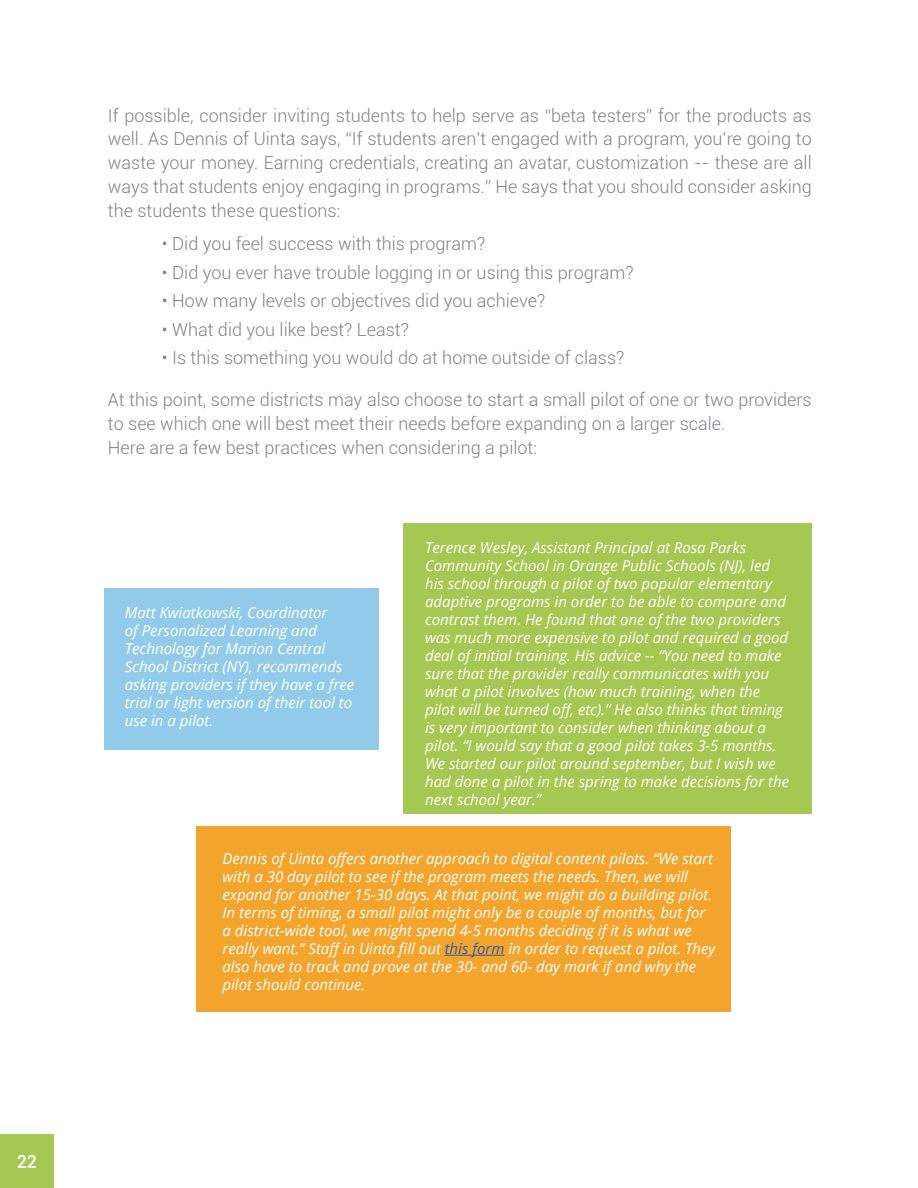
<style>
.page{position:relative;width:918px;height:1188px;background:#fff}
.page>*{position:absolute;margin:0;border:0;box-sizing:border-box;transform-origin:0 0}
.t1{font:300 18px/24px "Roboto";color:#808285;text-align:justify}
.t2{font:500 18px "Roboto";color:#fff}
.t3{font:italic 15px/18px "Open Sans";color:#fff}
.s1{color:#325caa}
</style>
<div class="page">
<div style="left:0;top:1134px;width:54px;height:54px;background:#a4c852"></div>
<div style="left:104px;top:589px;width:275px;height:161px;background:#92cbe9"></div>
<div style="left:404px;top:524px;width:408px;height:290px;background:#a4c852"></div>
<div style="left:196px;top:826px;width:535px;height:186px;background:#f3a42d"></div>
<hr style="left:445px;top:955px;width:60px;height:1px;background:#325caa">
<p class="t2" style="left:17px;top:1149px;width:22px">22</p>
<p class="t1" style="left:108px;top:103px;width:705px">If possible, consider inviting students to help serve as “beta testers” for the products as well. As Dennis of Uinta says, “If students aren’t engaged with a program, you’re going to waste your money. Earning credentials, creating an avatar, customization -- these are all ways that students enjoy engaging in programs.” He says that you should consider asking the students these questions:</p>
<p class="t1" style="left:162px;top:231px;width:325px">• Did you feel success with this program?</p>
<p class="t1" style="left:162px;top:260px;width:473px">• Did you ever have trouble logging in or using this program?</p>
<p class="t1" style="left:162px;top:288px;width:385px">• How many levels or objectives did you achieve?</p>
<p class="t1" style="left:162px;top:317px;width:248px">• What did you like best? Least?</p>
<p class="t1" style="left:162px;top:345px;width:464px">• Is this something you would do at home outside of class?</p>
<p class="t1" style="left:108px;top:387px;width:705px;text-align:left">At this point, some districts may also choose to start a small pilot of one or two providers to see which one will best meet their needs before expanding on a larger scale.<br>Here are a few best practices when considering a pilot:</p>
<p class="t3" style="left:125px;top:603px;width:231px">Matt Kwiatkowski, Coordinator<br>of Personalized Learning and<br>Technology for Marion Central<br>School District (NY), recommends asking providers if they have a free trial or light version of their tool to use in a pilot.</p>
<p class="t3" style="left:425px;top:538px;width:366px">Terence Wesley, Assistant Principal at Rosa Parks Community School in Orange Public Schools (NJ), led his school through a pilot of two popular elementary adaptive programs in order to be able to compare and contrast them. He found that one of the two providers was much more expensive to pilot and required a good deal of initial training. His advice -- “You need to make sure that the provider really communicates with you what a pilot involves (how much training, when the pilot will be turned off, etc).” He also thinks that timing is very important to consider when thinking about a pilot. “I would say that a good pilot takes 3-5 months.<br>We started our pilot around september, but I wish we had done a pilot in the spring to make decisions for the next school year.”</p>
<p class="t3" style="left:223px;top:849px;width:495px">Dennis of Uinta offers another approach to digital content pilots. “We start with a 30 day pilot to see if the program meets the needs. Then, we will expand for another 15-30 days. At that point, we might do a building pilot.<br>In terms of timing, a small pilot might only be a couple of months, but for a district-wide tool, we might spend 4-5 months deciding if it is what we really want.” Staff in Uinta fill out <span class="s1">this form</span> in order to request a pilot. They also have to track and prove at the 30- and 60- day mark if and why the pilot should continue.</p>
</div>
